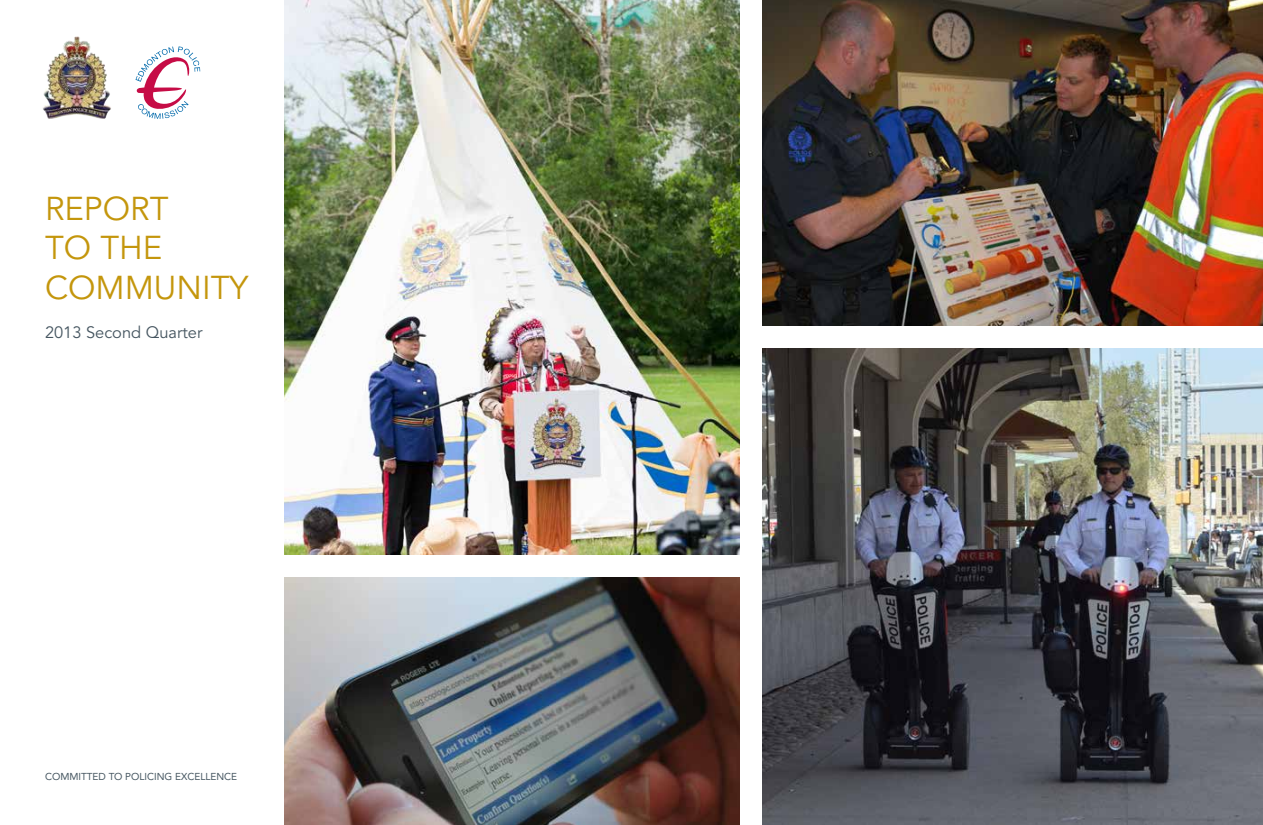
<style>
.page{position:relative;width:1263px;height:825px;background:#fff}
.page>*{position:absolute;margin:0;border:0;box-sizing:border-box;transform-origin:0 0}
.t1{font:32.88px/39.4px "Avenir";color:#c4960c}
.t2{font:16.38px "Avenir";color:#455560}
.t3{font:10px "Avenir";color:#455560}
</style>
<div class="page">
<svg style="left:135px;top:46px;width:65px;height:73px"></svg>
<img style="left:43px;top:37px;width:68px;height:82px">
<img style="left:284px;top:0;width:455px;height:555px">
<img style="left:762px;top:348px;width:500px;height:477px">
<img style="left:762px;top:0;width:500px;height:325px">
<img style="left:284px;top:578px;width:455px;height:247px">
<h1 class="t1" style="left:45px;top:190px;width:205px">REPORT<br>TO THE<br>COMMUNITY</h1>
<h2 class="t2" style="left:45px;top:323px;width:159px">2013 SECOND QUARTER</h2>
<p class="t3" style="left:45px;top:771px;width:194px">COMMITTED TO POLICING EXCELLENCE</p>
</div>
